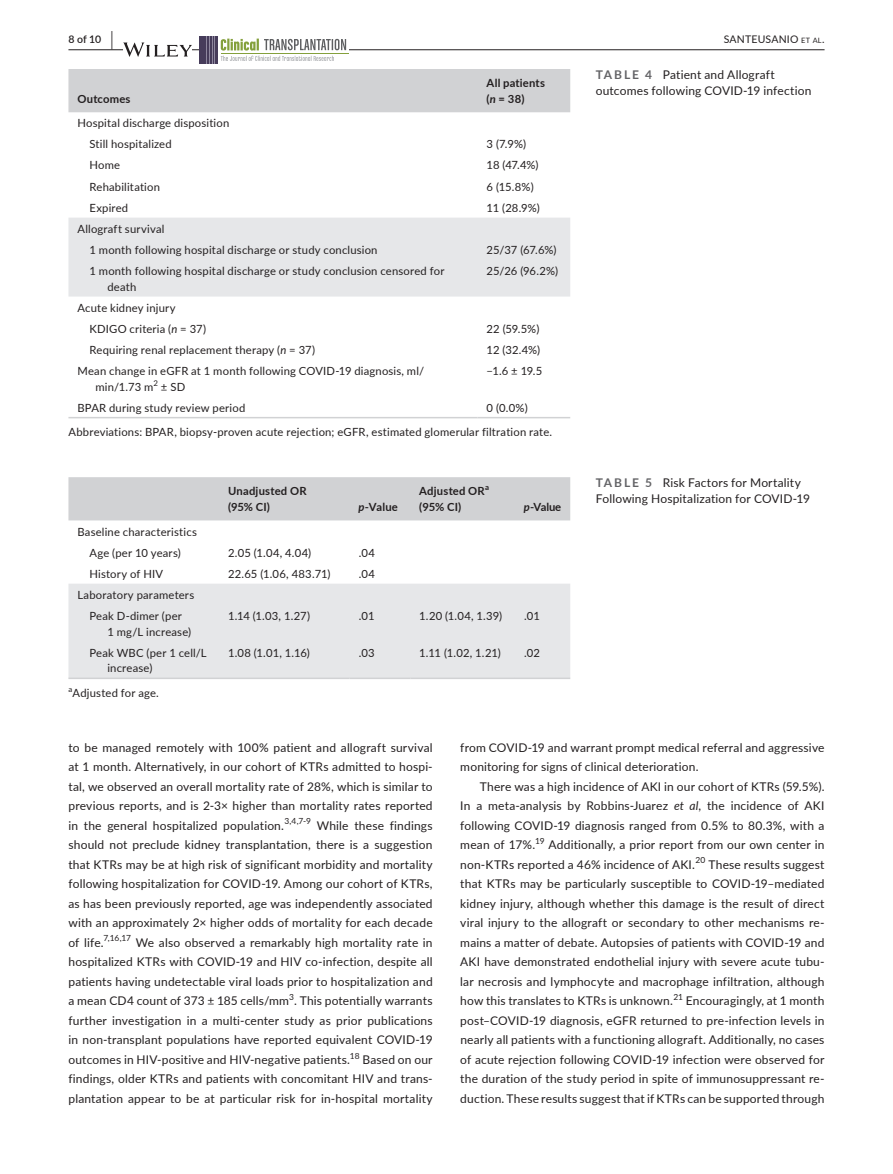
<style>
.page{position:relative;width:893px;height:1174px;background:#fff}
.page>*{position:absolute;margin:0;border:0;box-sizing:border-box;transform-origin:0 0}
.t1{font:12px/19.5px "Lato";letter-spacing:.015em;color:#231f20;text-align:justify}
.t2{font:11.25px/21px "Lato";letter-spacing:.015em;color:#231f20}
.t3{font:700 11.25px/15.8px "Lato";letter-spacing:.015em;color:#231f20}
.t4{font:10.5px "Lato";letter-spacing:.02em;color:#231f20}
.t5{font:600 10.5px "Lato";color:#231f20}
.t6{font:8.4px "Lato";color:#231f20}
.t7{font:7.8px "Lato";color:#231f20}
.t8{font:700 7.8px "Lato";color:#231f20}
.s1{font-size:19.5px}
.s2{font-size:7.35px}
.s3{font-style:italic}
.s4{font-weight:700;color:#636366}
</style>
<div class="page">
<hr style="left:68px;top:49px;width:756px;height:1px;background:#231f20">
<svg style="left:123px;top:42px;width:69px;height:15px"></svg>
<div style="left:200px;top:36px;width:148px;height:27px;background:#fff"></div>
<div style="left:200px;top:36px;width:18px;height:27px;background:#463c5a"></div>
<svg style="left:206px;top:36px;width:9px;height:27px"></svg>
<hr style="left:221px;top:53px;width:127px;height:1px;background:#84a03c">
<svg style="left:221px;top:39px;width:125px;height:22px"></svg>
<div style="left:68px;top:69px;width:502px;height:43px;background:#d1d2d4"></div>
<div style="left:68px;top:218px;width:502px;height:78px;background:#e6e7e9"></div>
<hr style="left:68px;top:417px;width:410px;height:1px;background:#d1d2d4">
<hr style="left:478px;top:417px;width:92px;height:1px;background:#d1d2d4">
<div style="left:68px;top:477px;width:502px;height:43px;background:#d1d2d4"></div>
<div style="left:68px;top:584px;width:502px;height:93px;background:#e6e7e9"></div>
<hr style="left:68px;top:677px;width:151px;height:2px;background:#d1d2d4">
<hr style="left:219px;top:677px;width:131px;height:2px;background:#d1d2d4">
<hr style="left:350px;top:677px;width:60px;height:2px;background:#d1d2d4">
<hr style="left:410px;top:677px;width:105px;height:2px;background:#d1d2d4">
<hr style="left:515px;top:677px;width:55px;height:2px;background:#d1d2d4">
<p class="t5" style="left:68px;top:31px;width:46px">8 of 10 <span class="s1">|</span></p>
<p class="t4" style="left:724px;top:31px;width:102px">SANTEUSANIO <span class="s2">et al</span>.</p>
<p class="t3" style="left:77px;top:91px;width:55px">Outcomes</p>
<p class="t2" style="left:89px;top:112px;width:141px;text-indent:-12px">Hospital discharge disposition<br>Still hospitalized</p>
<p class="t3" style="left:487px;top:75px;width:60px">All patients (<span class="s3">n</span> = 38)</p>
<p class="t2" style="left:487px;top:133px;width:41px">3 (7.9%)</p>
<p class="t2" style="left:89px;top:154px;width:32px">Home</p>
<p class="t2" style="left:487px;top:154px;width:54px">18 (47.4%)</p>
<p class="t2" style="left:89px;top:175px;width:72px">Rehabilitation</p>
<p class="t2" style="left:487px;top:175px;width:49px">6 (15.8%)</p>
<p class="t2" style="left:89px;top:196px;width:40px">Expired</p>
<p class="t2" style="left:487px;top:196px;width:55px">11 (28.9%)</p>
<p class="t2" style="left:89px;top:218px;width:290px;text-indent:-12px">Allograft survival<br>1 month following hospital discharge or study conclusion</p>
<p class="t2" style="left:487px;top:239px;width:71px">25/37 (67.6%)</p>
<p class="t2" style="left:107px;top:262px;width:338px;line-height:15.8px;text-indent:-18px">1 month following hospital discharge or study conclusion censored for death</p>
<p class="t2" style="left:487px;top:260px;width:73px">25/26 (96.2%)</p>
<p class="t2" style="left:89px;top:296px;width:118px;text-indent:-12px">Acute kidney injury<br>KDIGO criteria (<span class="s3">n</span> = 37)</p>
<p class="t2" style="left:487px;top:318px;width:54px">22 (59.5%)</p>
<p class="t2" style="left:89px;top:339px;width:227px">Requiring renal replacement therapy (<span class="s3">n</span> = 37)</p>
<p class="t2" style="left:487px;top:339px;width:55px">12 (32.4%)</p>
<p class="t2" style="left:95px;top:362px;width:330px;line-height:15.8px;text-indent:-18px">Mean change in eGFR at 1 month following COVID-19 diagnosis, ml/ min/1.73 m</p>
<p class="t2" style="left:487px;top:360px;width:57px">−1.6 ± 19.5</p>
<p class="t7" style="left:154px;top:377px;width:6px">2</p>
<p class="t2" style="left:161px;top:375px;width:26px">± SD</p>
<p class="t2" style="left:77px;top:396px;width:169px">BPAR during study review period</p>
<p class="t2" style="left:487px;top:396px;width:43px">0 (0.0%)</p>
<p class="t2" style="left:68px;top:421px;width:485px">Abbreviations: BPAR, biopsy-proven acute rejection; eGFR, estimated glomerular filtration rate.</p>
<p class="t2" style="left:77px;top:520px;width:121px;text-align:center">Baseline characteristics<br>Age (per 10 years)</p>
<p class="t3" style="left:228px;top:483px;width:80px">Unadjusted OR (95% CI)</p>
<p class="t3" style="left:359px;top:499px;width:41px"><span class="s3">p</span>-Value</p>
<p class="t2" style="left:228px;top:541px;width:85px">2.05 (1.04, 4.04)</p>
<p class="t2" style="left:359px;top:541px;width:18px">.04</p>
<p class="t3" style="left:419px;top:483px;width:67px">Adjusted OR</p>
<p class="t8" style="left:485px;top:482px;width:5px">a</p>
<p class="t3" style="left:419px;top:499px;width:43px">(95% CI)</p>
<p class="t3" style="left:524px;top:499px;width:39px"><span class="s3">p</span>-Value</p>
<p class="t2" style="left:89px;top:562px;width:75px">History of HIV</p>
<p class="t2" style="left:228px;top:562px;width:104px">22.65 (1.06, 483.71)</p>
<p class="t2" style="left:359px;top:562px;width:18px">.04</p>
<p class="t2" style="left:77px;top:583px;width:118px;text-align:center">Laboratory parameters<br>Peak D-dimer (per</p>
<p class="t2" style="left:107px;top:620px;width:85px">1 mg/L increase)</p>
<p class="t2" style="left:228px;top:604px;width:84px">1.14 (1.03, 1.27)</p>
<p class="t2" style="left:359px;top:604px;width:17px">.01</p>
<p class="t2" style="left:419px;top:604px;width:84px">1.20 (1.04, 1.39)</p>
<p class="t2" style="left:524px;top:604px;width:17px">.01</p>
<p class="t2" style="left:107px;top:644px;width:101px;line-height:15.8px;text-indent:-18px">Peak WBC (per 1 cell/L increase)</p>
<p class="t2" style="left:228px;top:641px;width:83px">1.08 (1.01, 1.16)</p>
<p class="t2" style="left:359px;top:641px;width:18px">.03</p>
<p class="t2" style="left:419px;top:641px;width:83px">1.11 (1.02, 1.21)</p>
<p class="t2" style="left:524px;top:641px;width:18px">.02</p>
<p class="t7" style="left:68px;top:683px;width:5px">a</p>
<p class="t2" style="left:73px;top:682px;width:88px">Adjusted for age.</p>
<p class="t1" style="left:596px;top:66px;width:217px;line-height:16.5px"><span class="s4">TABLE 4</span> Patient and Allograft outcomes following COVID-19 infection</p>
<p class="t1" style="left:596px;top:474px;width:216px;line-height:16.5px"><span class="s4">TABLE 5</span> Risk Factors for Mortality<br>Following Hospitalization for COVID-19</p>
<p class="t1" style="left:68px;top:737px;width:366px">to be managed remotely with 100% patient and allograft survival at 1 month. Alternatively, in our cohort of KTRs admitted to hospi&shy;tal, we observed an overall mortality rate of 28%, which is similar to previous reports, and is 2-3× higher than mortality rates reported in the general hospitalized population.<sup>3,4,7-9</sup></p>
<p class="t1" style="left:68px;top:815px;width:366px;text-indent:248px">While these findings should not preclude kidney transplantation, there is a suggestion that KTRs may be at high risk of significant morbidity and mortality following hospitalization for COVID-19. Among our cohort of KTRs, as has been previously reported, age was independently associated with an approximately 2× higher odds of mortality for each decade of life.</p>
<p class="t6" style="left:104px;top:932px;width:29px">7,16,17</p>
<p class="t1" style="left:68px;top:932px;width:366px;text-indent:67px">We also observed a remarkably high mortality rate in hospitalized KTRs with COVID-19 and HIV co-infection, despite all patients having undetectable viral loads prior to hospitalization and a mean CD4 count of 373 ± 185 cells/mm<sup>3</sup>. This potentially warrants further investigation in a multi-center study as prior publications in non-transplant populations have reported equivalent COVID-19 outcomes in HIV-positive and HIV-negative patients.<sup>18</sup> Based on our findings, older KTRs and patients with concomitant HIV and trans&shy;plantation appear to be at particular risk for in-hospital mortality</p>
<p class="t1" style="left:460px;top:737px;width:366px">from COVID-19 and warrant prompt medical referral and aggressive monitoring for signs of clinical deterioration.</p>
<p class="t1" style="left:460px;top:776px;width:366px;text-indent:20px">There was a high incidence of AKI in our cohort of KTRs (59.5%).<br>In a meta-analysis by Robbins-Juarez <span class="s3">et al</span>, the incidence of AKI following COVID-19 diagnosis ranged from 0.5% to 80.3%, with a mean of 17%.<sup>19</sup> Additionally, a prior report from our own center in non-KTRs reported a 46% incidence of AKI.</p>
<p class="t6" style="left:695px;top:854px;width:11px">20</p>
<p class="t1" style="left:460px;top:854px;width:366px;text-indent:248px">These results suggest that KTRs may be particularly susceptible to COVID-19–mediated kidney injury, although whether this damage is the result of direct viral injury to the allograft or secondary to other mechanisms re&shy;mains a matter of debate. Autopsies of patients with COVID-19 and AKI have demonstrated endothelial injury with severe acute tubu&shy;lar necrosis and lymphocyte and macrophage infiltration, although how this translates to KTRs is unknown.<sup>21</sup> Encouragingly, at 1 month post–COVID-19 diagnosis, eGFR returned to pre-infection levels in nearly all patients with a functioning allograft. Additionally, no cases of acute rejection following COVID-19 infection were observed for the duration of the study period in spite of immunosuppressant re&shy;duction. These results suggest that if KTRs can be supported through</p>
</div>
